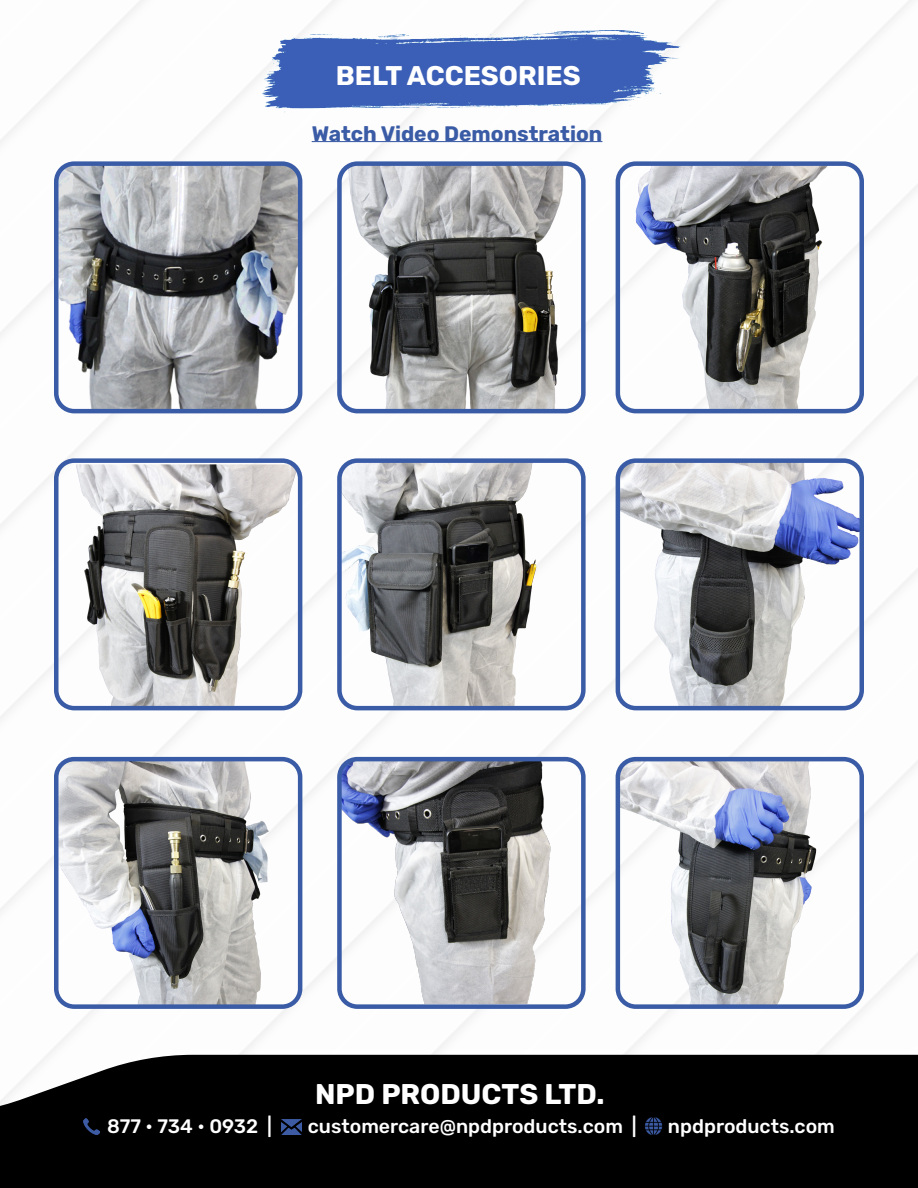
<style>
.page{position:relative;width:918px;height:1188px;background:#fff}
.page>*{position:absolute;margin:0;border:0;box-sizing:border-box;transform-origin:0 0}
.t1{font:700 28.5px "Rubik";color:#fff}
.t2{font:700 27px "Rubik";color:#fff}
.t3{font:700 21px "Rubik";color:#3a5ba5}
.t4{font:500 19.5px "Rubik";color:#fff}
</style>
<div class="page">
<img style="left:0;top:0;width:918px;height:1055px">
<div style="left:0;top:1055px;width:918px;height:133px;background:#000"></div>
<img style="left:84px;top:1119px;width:16px;height:15px">
<img style="left:281px;top:1119px;width:20px;height:15px">
<img style="left:644px;top:1117px;width:18px;height:17px">
<img style="left:56px;top:164px;width:244px;height:247px">
<div style="left:54px;top:161px;width:248px;height:252px;border:4px solid #3a5ba5;border-radius:18px"></div>
<img style="left:56px;top:464px;width:244px;height:244px">
<div style="left:54px;top:458px;width:248px;height:252px;border:4px solid #3a5ba5;border-radius:18px"></div>
<img style="left:618px;top:164px;width:244px;height:247px">
<div style="left:616px;top:161px;width:248px;height:252px;border:4px solid #3a5ba5;border-radius:18px"></div>
<img style="left:618px;top:461px;width:244px;height:247px">
<div style="left:616px;top:458px;width:248px;height:252px;border:4px solid #3a5ba5;border-radius:18px"></div>
<img style="left:339px;top:164px;width:244px;height:247px">
<div style="left:337px;top:161px;width:249px;height:252px;border:4px solid #3a5ba5;border-radius:18px"></div>
<img style="left:339px;top:461px;width:230px;height:247px">
<div style="left:337px;top:458px;width:249px;height:252px;border:4px solid #3a5ba5;border-radius:18px"></div>
<img style="left:262px;top:30px;width:419px;height:82px">
<img style="left:56px;top:759px;width:244px;height:248px">
<div style="left:54px;top:757px;width:248px;height:252px;border:4px solid #3a5ba5;border-radius:18px"></div>
<img style="left:618px;top:759px;width:244px;height:248px">
<div style="left:616px;top:757px;width:248px;height:252px;border:4px solid #3a5ba5;border-radius:18px"></div>
<img style="left:340px;top:759px;width:243px;height:245px">
<div style="left:337px;top:757px;width:249px;height:252px;border:4px solid #3a5ba5;border-radius:18px"></div>
<hr style="left:312px;top:141px;width:290px;height:1px;background:#3a5ba5">
<p class="t2" style="left:336px;top:61px;width:246px">BELT ACCESORIES</p>
<p class="t3" style="left:312px;top:122px;width:292px">Watch Video Demonstration</p>
<p class="t1" style="left:315px;top:1078px;width:291px">NPD PRODUCTS LTD.</p>
<p class="t4" style="left:107px;top:1115px;width:167px">877 • 734 • 0932 |</p>
<p class="t4" style="left:308px;top:1115px;width:330px">customercare@npdproducts.com |</p>
<p class="t4" style="left:668px;top:1115px;width:168px">npdproducts.com</p>
</div>
